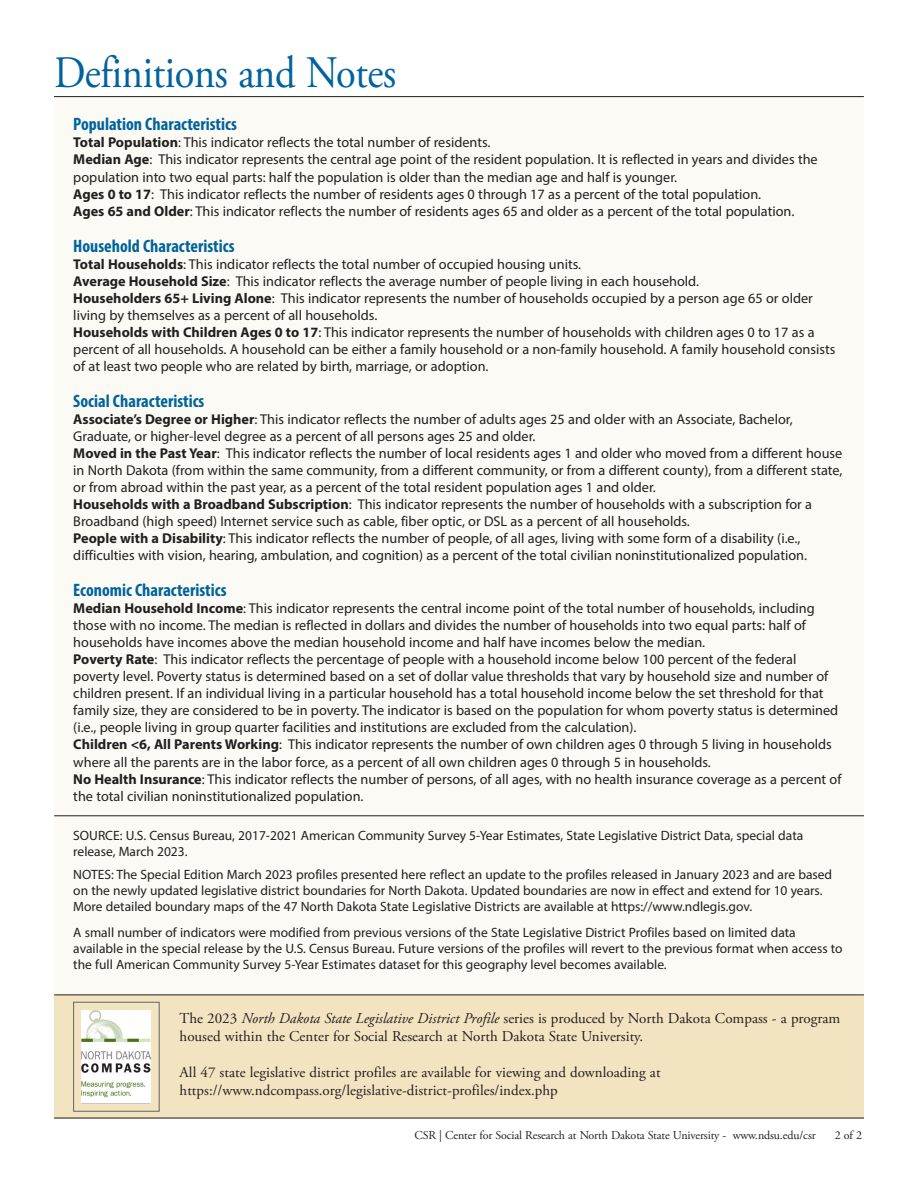
<style>
.page{position:relative;width:918px;height:1188px;background:#fff}
.page>*{position:absolute;margin:0;border:0;box-sizing:border-box;transform-origin:0 0}
.Head_blue{font:45px "Adobe Garamond Pro";letter-spacing:-.01em;color:#00639d;scale:.9 1}
.Subhead{font:700 condensed 18px "Myriad Pro";color:#00639d}
.Body{font:700 condensed 18px "Myriad Pro";color:#00639d}
.Headline_level_2{font:15px/18px "Adobe Garamond Pro";color:#231f20}
.Body-2{font:14.25px/17.1px "Myriad Pro";color:#231f20}
.Body-3{font:13.5px/16.2px "Myriad Pro";color:#231f20}
.Headline_level_2-2{font:12px "Adobe Garamond Pro";letter-spacing:-.01em;color:#231f20}
.s1{font-weight:700}
.s2{font-style:italic}
</style>
<div class="page">
<div style="left:54px;top:995px;width:810px;height:124px;background:#f3e4c1"></div>
<div style="left:54px;top:97px;width:810px;height:898px;background:#fcfaf4"></div>
<hr style="left:54px;top:96px;width:810px;height:1px;background:#231f20">
<img style="left:82px;top:1010px;width:68px;height:93px">
<div style="left:73px;top:1002px;width:86px;height:110px;border:1px solid #636366"></div>
<hr style="left:54px;top:1118px;width:810px;height:1px;background:#231f20">
<hr style="left:54px;top:994px;width:810px;height:1px;background:#231f20">
<hr style="left:54px;top:815px;width:810px;height:1px;background:#231f20">
<p class="Head_blue" style="left:54px;top:45px;width:382px">Definitions and Notes</p>
<p class="Subhead" style="left:73px;top:113px;width:165px">Population Characteristics</p>
<p class="Body-2" style="left:73px;top:134px;width:419px"><span class="s1">Total Population</span>: This indicator reflects the total number of residents.</p>
<p class="Body-2" style="left:73px;top:151px;width:746px"><span class="s1">Median Age</span>: This indicator represents the central age point of the resident population. It is reflected in years and divides the population into two equal parts: half the population is older than the median age and half is younger.</p>
<p class="Body-2" style="left:73px;top:185px;width:689px"><span class="s1">Ages 0 to 17</span>: This indicator reflects the number of residents ages 0 through 17 as a percent of the total population.</p>
<p class="Body-2" style="left:73px;top:202px;width:723px"><span class="s1">Ages 65 and Older</span>: This indicator reflects the number of residents ages 65 and older as a percent of the total population.</p>
<p class="Body" style="left:73px;top:235px;width:163px">Household Characteristics</p>
<p class="Body-2" style="left:73px;top:255px;width:764px"><span class="s1">Total Households</span>: This indicator reflects the total number of occupied housing units.<br><span class="s1">Average Household Size</span>: This indicator reflects the average number of people living in each household.<br><span class="s1">Householders 65+ Living Alone</span>: This indicator represents the number of households occupied by a person age 65 or older living by themselves as a percent of all households.<br><span class="s1">Households with Children Ages 0 to 17</span>: This indicator represents the number of households with children ages 0 to 17 as a percent of all households. A household can be either a family household or a non-family household. A family household consists of at least two people who are related by birth, marriage, or adoption.</p>
<p class="Subhead" style="left:73px;top:389px;width:133px">Social Characteristics</p>
<p class="Body-2" style="left:73px;top:410px;width:771px"><span class="s1">Associate’s Degree or Higher</span>: This indicator reflects the number of adults ages 25 and older with an Associate, Bachelor, Graduate, or higher-level degree as a percent of all persons ages 25 and older.<br><span class="s1">Moved in the Past Year</span>: This indicator reflects the number of local residents ages 1 and older who moved from a different house in North Dakota (from within the same community, from a different community, or from a different county), from a different state, or from abroad within the past year, as a percent of the total resident population ages 1 and older.<br><span class="s1">Households with a Broadband Subscription</span>: This indicator represents the number of households with a subscription for a Broadband (high speed) Internet service such as cable, fiber optic, or DSL as a percent of all households.<br><span class="s1">People with a Disability</span>: This indicator reflects the number of people, of all ages, living with some form of a disability (i.e., difficulties with vision, hearing, ambulation, and cognition) as a percent of the total civilian noninstitutionalized population.</p>
<p class="Subhead" style="left:73px;top:578px;width:155px">Economic Characteristics</p>
<p class="Body-2" style="left:73px;top:599px;width:770px"><span class="s1">Median Household Income</span>: This indicator represents the central income point of the total number of households, including those with no income. The median is reflected in dollars and divides the number of households into two equal parts: half of households have incomes above the median household income and half have incomes below the median.<br><span class="s1">Poverty Rate</span>: This indicator reflects the percentage of people with a household income below 100 percent of the federal poverty level. Poverty status is determined based on a set of dollar value thresholds that vary by household size and number of children present. If an individual living in a particular household has a total household income below the set threshold for that family size, they are considered to be in poverty. The indicator is based on the population for whom poverty status is determined (i.e., people living in group quarter facilities and institutions are excluded from the calculation).<br><span class="s1">Children &lt;6, All Parents Working</span>: This indicator represents the number of own children ages 0 through 5 living in households where all the parents are in the labor force, as a percent of all own children ages 0 through 5 in households.<br><span class="s1">No Health Insurance</span>: This indicator reflects the number of persons, of all ages, with no health insurance coverage as a percent of the total civilian noninstitutionalized population.</p>
<p class="Body-3" style="left:73px;top:827px;width:732px">SOURCE: U.S. Census Bureau, 2017-2021 American Community Survey 5-Year Estimates, State Legislative District Data, special data release, March 2023.</p>
<p class="Body-3" style="left:73px;top:866px;width:760px">NOTES: The Special Edition March 2023 profiles presented here reflect an update to the profiles released in January 2023 and are based on the newly updated legislative district boundaries for North Dakota. Updated boundaries are now in effect and extend for 10 years.<br>More detailed boundary maps of the 47 North Dakota State Legislative Districts are available at https://www.ndlegis.gov.</p>
<p class="Body-3" style="left:73px;top:924px;width:771px">A small number of indicators were modified from previous versions of the State Legislative District Profiles based on limited data available in the special release by the U.S. Census Bureau. Future versions of the profiles will revert to the previous format when access to the full American Community Survey 5-Year Estimates dataset for this geography level becomes available.</p>
<p class="Headline_level_2" style="left:180px;top:1010px;width:662px">The 2023 <span class="s2">North Dakota State Legislative District Profile</span> series is produced by North Dakota Compass - a program housed within the Center for Social Research at North Dakota State University.</p>
<p class="Headline_level_2" style="left:180px;top:1064px;width:483px">All 47 state legislative district profiles are available for viewing and downloading at https://www.ndcompass.org/legislative-district-profiles/index.php</p>
<p class="Headline_level_2-2" style="left:414px;top:1128px;width:403px">CSR | Center for Social Research at North Dakota State University - www.ndsu.edu/csr</p>
<p class="Headline_level_2-2" style="left:835px;top:1128px;width:29px">2 of 2</p>
</div>
